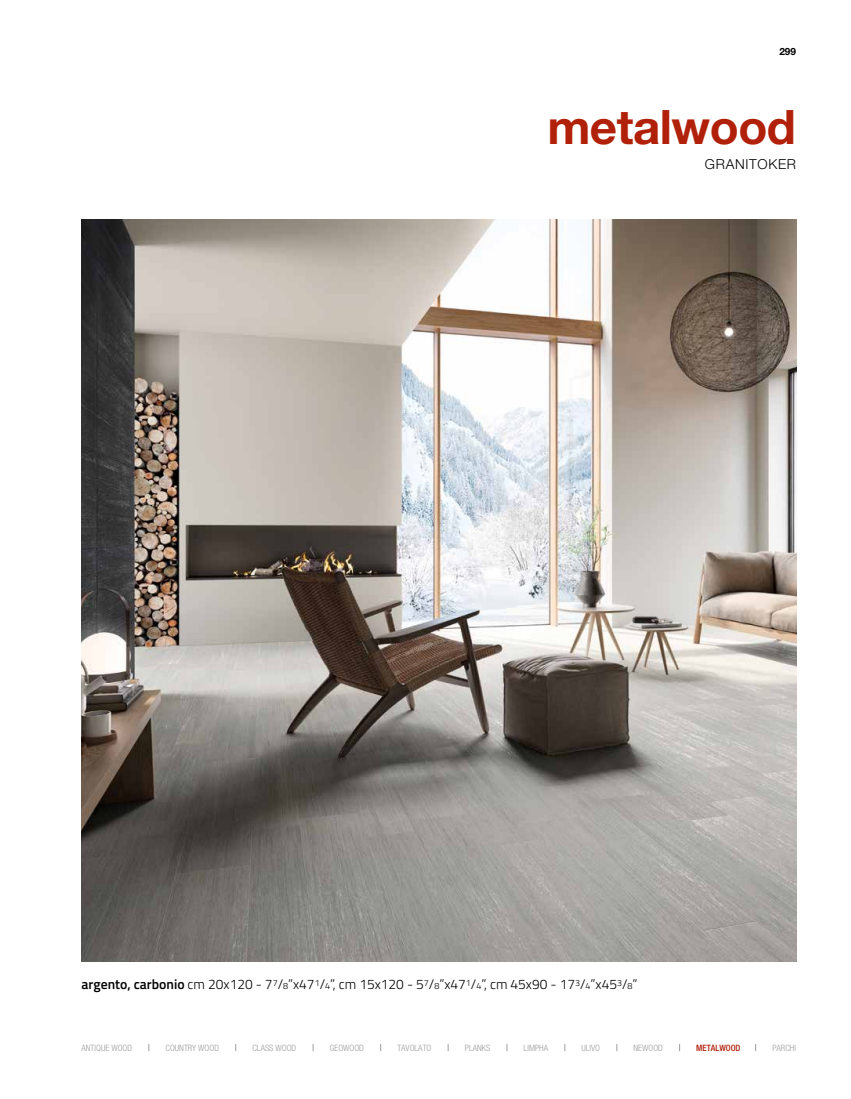
<style>
.page{position:relative;width:851px;height:1099px;background:#fff}
.page>*{position:absolute;margin:0;border:0;box-sizing:border-box;transform-origin:0 0}
.t1{font:700 47.5px "Helvetica Neue LT Std";letter-spacing:-.01em;color:#b12009}
.t2{font:300 13.75px "Titillium";color:#000}
.t3{font:300 13.75px "Helvetica Neue LT Std";letter-spacing:.05em;color:#000}
.t4{font:700 10px "Helvetica Neue LT Std";color:#000}
.t5{font:300 condensed 8.75px "Helvetica Neue LT Std";color:#9d9d9c}
.t6{font:500 condensed 8.75px "Helvetica Neue LT Std";color:#b12009}
.s1{font-weight:600}
.s2{font-size:9px}
</style>
<div class="page">
<img style="left:81px;top:220px;width:714px;height:741px">
<p class="t4" style="left:779px;top:45px;width:18px">299</p>
<h1 class="t1" style="left:547px;top:97px;width:250px">metalwood</h1>
<p class="t3" style="left:704px;top:156px;width:93px">GRANITOKER</p>
<p class="t2" style="left:81px;top:974px;width:557px"><span class="s1">argento, carbonio</span> cm 20x120 - 7<sup>7</sup>/<span class="s2">8</span>”x47<sup>1</sup>/<span class="s2">4</span>”, cm 15x120 - 5<sup>7</sup>/<span class="s2">8</span>”x47<sup>1</sup>/<span class="s2">4</span>”, cm 45x90 - 17<sup>3</sup>/<span class="s2">4</span>”x45<sup>3</sup>/<span class="s2">8</span>”</p>
<p class="t6" style="left:696px;top:1042px;width:46px">METALWOOD</p>
<p class="t5" style="left:81px;top:1042px;width:52px">ANTIQUE WOOD</p>
<p class="t5" style="left:165px;top:1042px;width:55px">COUNTRY WOOD</p>
<p class="t5" style="left:252px;top:1042px;width:45px">CLASS WOOD</p>
<p class="t5" style="left:330px;top:1042px;width:36px">GEOWOOD</p>
<p class="t5" style="left:397px;top:1042px;width:36px">TAVOLATO</p>
<p class="t5" style="left:464px;top:1042px;width:27px">PLANKS</p>
<p class="t5" style="left:523px;top:1042px;width:26px">LIMPHA</p>
<p class="t5" style="left:581px;top:1042px;width:20px">ULIVO</p>
<p class="t5" style="left:633px;top:1042px;width:31px">NEWOOD</p>
<p class="t5" style="left:772px;top:1042px;width:25px">PARCHI</p>
</div>
